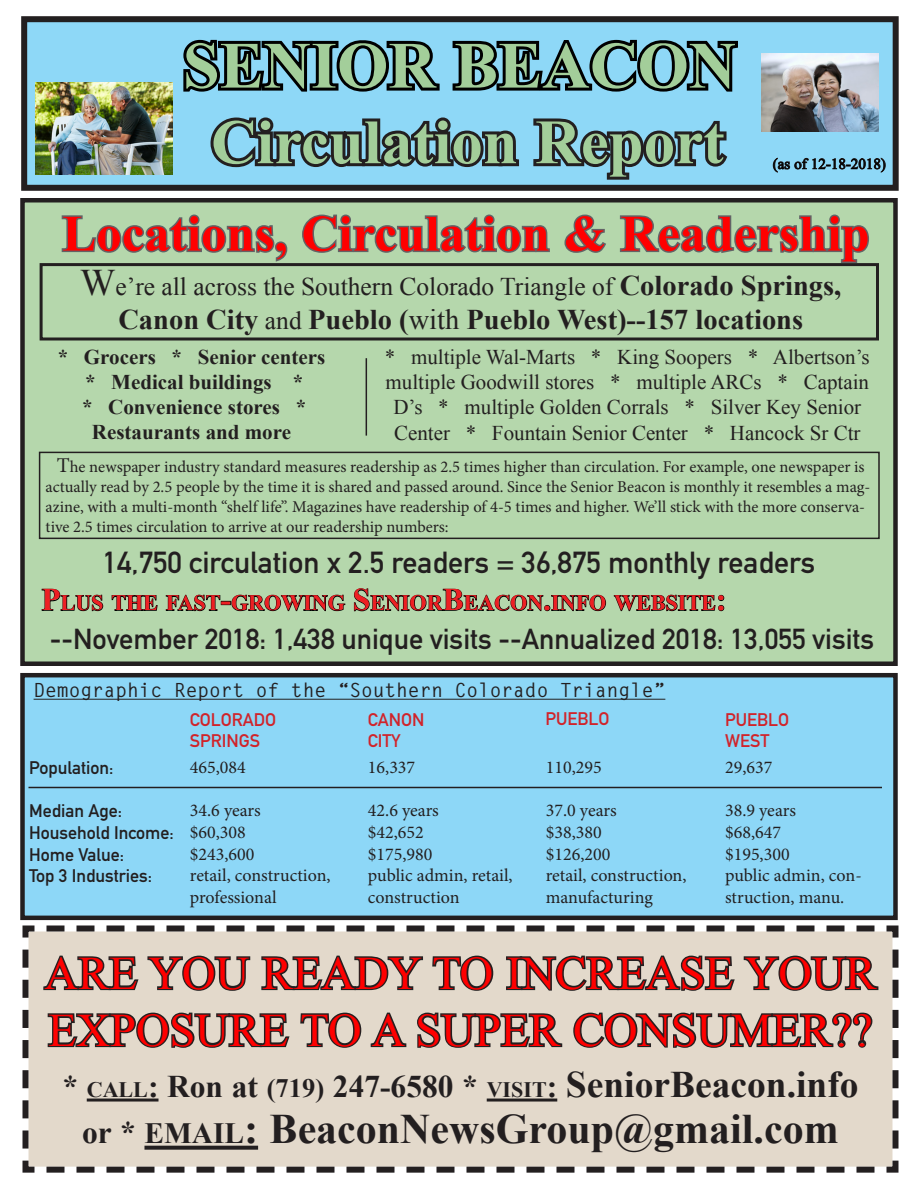
<style>
.page{position:relative;width:918px;height:1188px;background:#fff}
.page>*{position:absolute;margin:0;border:0;box-sizing:border-box;transform-origin:0 0}
.t1{font:700 66px "Times New Roman";color:#a3ce9a}
.t2{font:700 63px "Times New Roman";color:#a3ce9a}
.t3{font:700 51px "Times New Roman";color:#f00}
.t4{font:46.5px/57px "Times New Roman";color:#f00}
.t5{font:700 42px "Times New Roman";color:#231f20}
.t6{font:700 37.5px "Times New Roman";color:#231f20}
.t7{font:700 30px "DIN Alternate";color:#231f20}
.t8{font:700 28.5px "DIN Alternate";color:#231f20}
.t9{font:700 28.5px "Times New Roman";color:#231f20}
.t10{font:25.5px "Times New Roman";color:#231f20}
.t11{font:700 22.05px "Times New Roman";color:#ee1f23}
.t12{font:21px/25.2px "Times New Roman";color:#231f20;text-align:center}
.t13{font:700 21px "Times New Roman";color:#231f20}
.t14{font:700 19.5px "Letter Gothic Std";color:#231f20}
.t15{font:18px/21.6px "Minion Pro";color:#231f20}
.t16{font:700 18px "DIN Alternate";color:#231f20}
.t17{font:700 18px "DIN Alternate";color:#d1232a}
.t18{font:16.5px/19.8px "Minion Pro";color:#231f20}
.t19{font:15px "Times New Roman";color:#000}
.s1{font-size:37.5px}
.s2{font-weight:700;font-size:28.5px}
.s3{font-weight:400;font-size:25.5px}
.s4{font-weight:400}
.s5{font-size:21px}
.s6{font-size:31.5px}
.s7{font-size:22.05px}
.s8{font-size:26.55px}
.s9{font-size:29.4px}
.s10{font-style:inherit}
</style>
<div class="page">
<div style="left:24px;top:19px;width:872px;height:169px;background:#8ed8f7"></div>
<div style="left:21px;top:16px;width:878px;height:175px;border:6px solid #231f20"></div>
<svg style="left:183px;top:39px;width:257px;height:53px"></svg>
<svg style="left:452px;top:39px;width:286px;height:53px"></svg>
<svg style="left:210px;top:117px;width:309px;height:51px"></svg>
<svg style="left:533px;top:118px;width:195px;height:62px"></svg>
<svg style="left:22px;top:925px;width:877px;height:248px;background:#c6bdb2"></svg>
<div style="left:22px;top:200px;width:874px;height:464px;background:#b5d7ac"></div>
<svg style="left:61px;top:214px;width:227px;height:48px"></svg>
<svg style="left:302px;top:214px;width:248px;height:39px"></svg>
<svg style="left:564px;top:214px;width:42px;height:39px"></svg>
<svg style="left:619px;top:214px;width:250px;height:49px"></svg>
<div style="left:20px;top:198px;width:878px;height:468px;border:4px solid #231f20"></div>
<img style="left:35px;top:82px;width:138px;height:92px">
<img style="left:761px;top:53px;width:118px;height:79px">
<div style="left:40px;top:263px;width:839px;height:77px;border:3px solid #231f20"></div>
<svg style="left:41px;top:588px;width:63px;height:24px"></svg>
<svg style="left:111px;top:595px;width:47px;height:16px"></svg>
<svg style="left:165px;top:594px;width:56px;height:18px"></svg>
<div style="left:221px;top:601px;width:10px;height:4px;border:1px solid #000"></div>
<svg style="left:231px;top:594px;width:115px;height:18px"></svg>
<svg style="left:353px;top:588px;width:254px;height:24px"></svg>
<svg style="left:613px;top:594px;width:112px;height:18px"></svg>
<div style="left:22px;top:675px;width:874px;height:243px;background:#8dd7f7"></div>
<div style="left:20px;top:673px;width:878px;height:247px;border:4px solid #231f20"></div>
<hr style="left:34px;top:699px;width:631px;height:1px;background:#231f20">
<div style="left:39px;top:452px;width:841px;height:87px;border:2px solid #231f20"></div>
<svg style="left:773px;top:158px;width:113px;height:15px"></svg>
<hr style="left:28px;top:787px;width:854px;height:1px;background:#231f20">
<hr style="left:366px;top:358px;width:1px;height:78px;background:#231f20">
<p class="t1" style="left:183px;top:20px;width:555px">SENIOR BEACON</p>
<p class="t2" style="left:211px;top:99px;width:515px">Circulation Report</p>
<p class="t19" style="left:773px;top:154px;width:115px">(as of 12-18-2018)</p>
<p class="t3" style="left:62px;top:198px;width:809px">Locations, Circulation &amp; Readership</p>
<p class="t10" style="left:80px;top:269px;width:763px"><span class="s1">W</span>e’re all across the Southern Colorado Triangle of <span class="s2">Colorado Springs,</span></p>
<p class="t9" style="left:118px;top:299px;width:686px">Canon City <span class="s3">and</span> Pueblo (<span class="s4">with</span> Pueblo West)--157 locations</p>
<p class="t13" style="left:58px;top:342px;width:269px">* Grocers * Senior centers</p>
<p class="t13" style="left:85px;top:367px;width:220px">* Medical buildings *</p>
<p class="t13" style="left:82px;top:393px;width:226px">* Convenience stores *</p>
<p class="t13" style="left:92px;top:418px;width:201px">Restaurants and more</p>
<p class="t12" style="left:385px;top:344px;width:486px">* multiple Wal-Marts * King Soopers * Albertson’s multiple Goodwill stores * multiple ARCs * Captain D’s * multiple Golden Corrals * Silver Key Senior Center * Fountain Senior Center * Hancock Sr Ctr</p>
<p class="t18" style="left:46px;top:457px;width:826px;text-indent:11px"><span class="s5">T</span>he newspaper industry standard measures readership as 2.5 times higher than circulation. For example, one newspaper is actually read by 2.5 people by the time it is shared and passed around. Since the Senior Beacon is monthly it resembles a mag&shy;azine, with a multi-month “shelf life”. Magazines have readership of 4-5 times and higher. We’ll stick with the more conserva&shy;tive 2.5 times circulation to arrive at our readership numbers:</p>
<p class="t7" style="left:103px;top:539px;width:714px">14,750 circulation x 2.5 readers = 36,875 monthly readers</p>
<p class="t11" style="left:41px;top:588px;width:686px"><span class="s6">P</span>LUS THE FAST<span class="s6">-</span>GROWING <span class="s6">S</span>ENIOR<span class="s6">B</span>EACON<span class="s6">.</span>INFO WEBSITE<span class="s6">:</span></p>
<p class="t8" style="left:50px;top:617px;width:826px">--November 2018: 1,438 unique visits --Annualized 2018: 13,055 visits</p>
<p class="t14" style="left:34px;top:678px;width:633px">Demographic Report of the “Southern Colorado Triangle”</p>
<p class="t16" style="left:29px;top:754px;width:86px">Population:</p>
<p class="t16" style="left:29px;top:797px;width:94px">Median Age:</p>
<p class="t16" style="left:29px;top:819px;width:146px">Household Income:</p>
<p class="t16" style="left:29px;top:840px;width:96px">Home Value:</p>
<p class="t16" style="left:29px;top:862px;width:125px">Top 3 Industries:</p>
<p class="t17" style="left:190px;top:705px;width:88px">COLORADO</p>
<p class="t17" style="left:190px;top:727px;width:72px">SPRINGS</p>
<p class="t15" style="left:190px;top:757px;width:57px">465,084</p>
<p class="t15" style="left:190px;top:800px;width:72px">34.6 years</p>
<p class="t15" style="left:190px;top:822px;width:57px">$60,308</p>
<p class="t15" style="left:190px;top:843px;width:66px">$243,600</p>
<p class="t15" style="left:190px;top:865px;width:142px">retail, construction,</p>
<p class="t15" style="left:190px;top:886px;width:88px">professional</p>
<p class="t17" style="left:368px;top:705px;width:58px">CANON</p>
<p class="t17" style="left:368px;top:727px;width:34px">CITY</p>
<p class="t15" style="left:368px;top:757px;width:49px">16,337</p>
<p class="t15" style="left:368px;top:800px;width:72px">42.6 years</p>
<p class="t15" style="left:368px;top:822px;width:57px">$42,652</p>
<p class="t15" style="left:368px;top:843px;width:66px">$175,980</p>
<p class="t15" style="left:368px;top:865px;width:146px">public admin, retail, construction</p>
<p class="t17" style="left:546px;top:705px;width:65px">PUEBLO</p>
<p class="t15" style="left:546px;top:757px;width:57px">110,295</p>
<p class="t15" style="left:546px;top:800px;width:72px">37.0 years</p>
<p class="t15" style="left:546px;top:822px;width:57px">$38,380</p>
<p class="t15" style="left:546px;top:843px;width:66px">$126,200</p>
<p class="t15" style="left:546px;top:865px;width:142px">retail, construction,</p>
<p class="t15" style="left:546px;top:886px;width:109px">manufacturing</p>
<p class="t17" style="left:725px;top:705px;width:65px">PUEBLO</p>
<p class="t17" style="left:725px;top:727px;width:46px">WEST</p>
<p class="t15" style="left:725px;top:757px;width:49px">29,637</p>
<p class="t15" style="left:725px;top:800px;width:72px">38.9 years</p>
<p class="t15" style="left:725px;top:822px;width:57px">$68,647</p>
<p class="t15" style="left:725px;top:843px;width:66px">$195,300</p>
<p class="t15" style="left:725px;top:865px;width:138px">public admin, con&shy;struction, manu.</p>
<p class="t4" style="left:44px;top:944px;width:834px">ARE YOU READY TO INCREASE YOUR<br>EXPOSURE TO A SUPER CONSUMER??</p>
<p class="t6" style="left:62px;top:1058px;width:798px"><span class="s6">*</span> <span class="s7">CALL</span><span class="s6">:</span> <span class="s6">Ron at</span> <span class="s8">(719)</span> <span class="s6">247-6580 *</span> <span class="s7">VISIT</span><span class="s6">:</span> SeniorBeacon.info</p>
<p class="t5" style="left:82px;top:1100px;width:758px"><span class="s6">or *</span> <span class="s9">EMAIL</span><span class="s10">:</span> BeaconNewsGroup@gmail.com</p>
</div>
